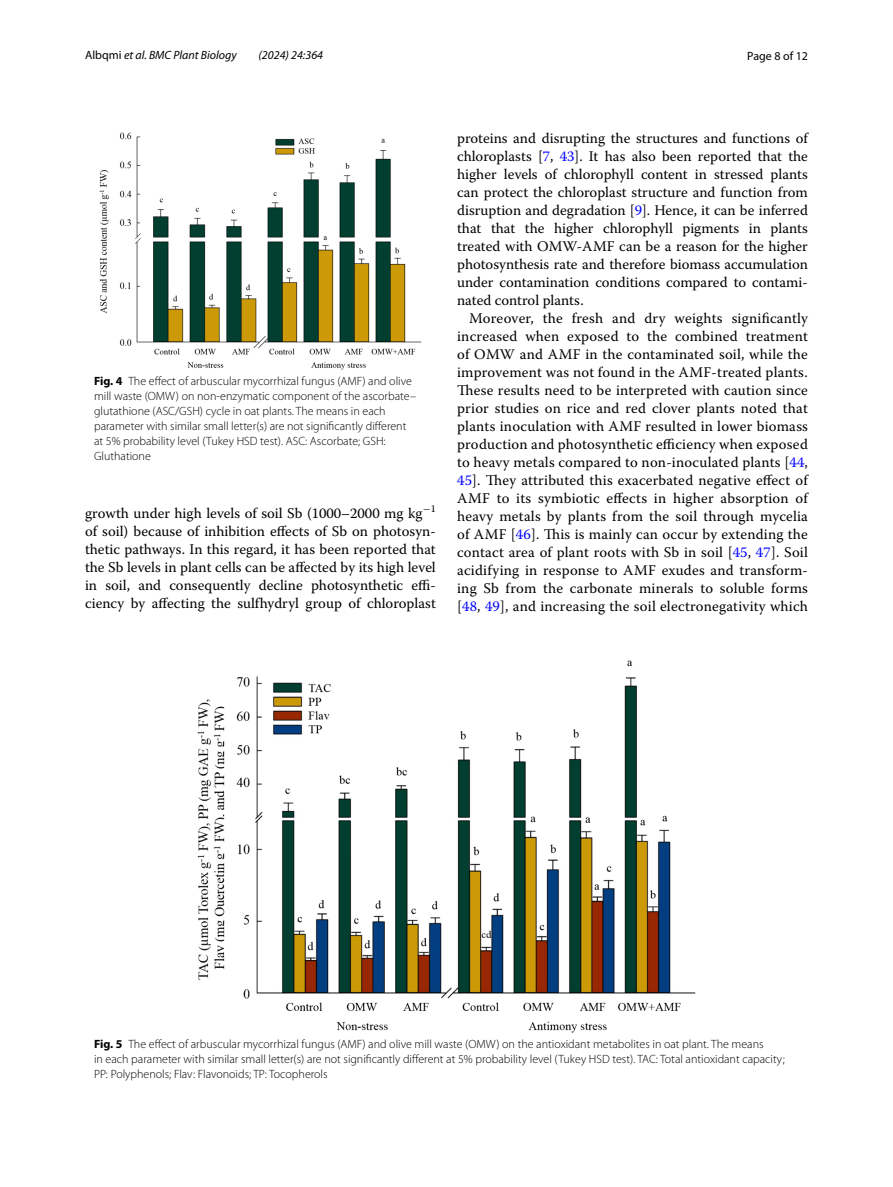
<style>
.page{position:relative;width:893px;height:1187px;background:#fff}
.page>*{position:absolute;margin:0;border:0;box-sizing:border-box;transform-origin:0 0}
.t1{font:14.7px/18px "Warnock Pro";color:#000;text-align:justify}
.t2{font:300 12px/15px "Myriad Pro";color:#000}
.t3{font:italic 12px "Myriad Pro";color:#000}
.t4{font:12px "Myriad Pro";color:#000}
.s1{font-style:normal}
.s2{font-weight:700}
.s3{color:#00f}
</style>
<div class="page">
<img style="left:99px;top:133px;width:323px;height:237px">
<img style="left:197px;top:661px;width:499px;height:371px">
<p class="t3" style="left:85px;top:48px;width:153px"><span class="s1">Albqmi</span> et al. BMC Plant Biology</p>
<p class="t3" style="left:259px;top:48px;width:66px">(2024) 24:364</p>
<p class="t4" style="left:747px;top:48px;width:62px">Page 8 of 12</p>
<p class="t2" style="left:94px;top:374px;width:323px"><span class="s2">Fig. 4</span> The effect of arbuscular mycorrhizal fungus (AMF) and olive mill waste (OMW) on non-enzymatic component of the ascorbate– glutathione (ASC/GSH) cycle in oat plants. The means in each parameter with similar small letter(s) are not significantly different at 5% probability level (Tukey HSD test). ASC: Ascorbate; GSH:<br>Gluthatione</p>
<p class="t1" style="left:85px;top:503px;width:352px">growth under high levels of soil Sb (1000–2000 mg kg<sup>−</sup><sup>1 </sup>of soil) because of inhibition effects of Sb on photosyn&shy;thetic pathways. In this regard, it has been reported that the Sb levels in plant cells can be affected by its high level in soil, and consequently decline photosynthetic effi&shy;ciency by affecting the sulfhydryl group of chloroplast</p>
<p class="t1" style="left:457px;top:128px;width:352px">proteins and disrupting the structures and functions of chloroplasts [<span class="s3">7</span>, <span class="s3">43</span>]. It has also been reported that the higher levels of chlorophyll content in stressed plants can protect the chloroplast structure and function from disruption and degradation [<span class="s3">9</span>]. Hence, it can be inferred that that the higher chlorophyll pigments in plants treated with OMW-AMF can be a reason for the higher photosynthesis rate and therefore biomass accumulation under contamination conditions compared to contami&shy;nated control plants.</p>
<p class="t1" style="left:457px;top:308px;width:352px;text-indent:12px">Moreover, the fresh and dry weights significantly increased when exposed to the combined treatment of OMW and AMF in the contaminated soil, while the improvement was not found in the AMF-treated plants.<br>These results need to be interpreted with caution since prior studies on rice and red clover plants noted that plants inoculation with AMF resulted in lower biomass production and photosynthetic efficiency when exposed to heavy metals compared to non-inoculated plants [<span class="s3">44</span>, <span class="s3">45</span>]. They attributed this exacerbated negative effect of AMF to its symbiotic effects in higher absorption of heavy metals by plants from the soil through mycelia of AMF [<span class="s3">46</span>]. This is mainly can occur by extending the contact area of plant roots with Sb in soil [<span class="s3">45</span>, <span class="s3">47</span>]. Soil acidifying in response to AMF exudes and transform&shy;ing Sb from the carbonate minerals to soluble forms [<span class="s3">48</span>, <span class="s3">49</span>], and increasing the soil electronegativity which</p>
<p class="t2" style="left:94px;top:1036px;width:692px"><span class="s2">Fig. 5</span> The effect of arbuscular mycorrhizal fungus (AMF) and olive mill waste (OMW) on the antioxidant metabolites in oat plant. The means<br>in each parameter with similar small letter(s) are not significantly different at 5% probability level (Tukey HSD test). TAC: Total antioxidant capacity;<br>PP: Polyphenols; Flav: Flavonoids; TP: Tocopherols</p>
</div>
